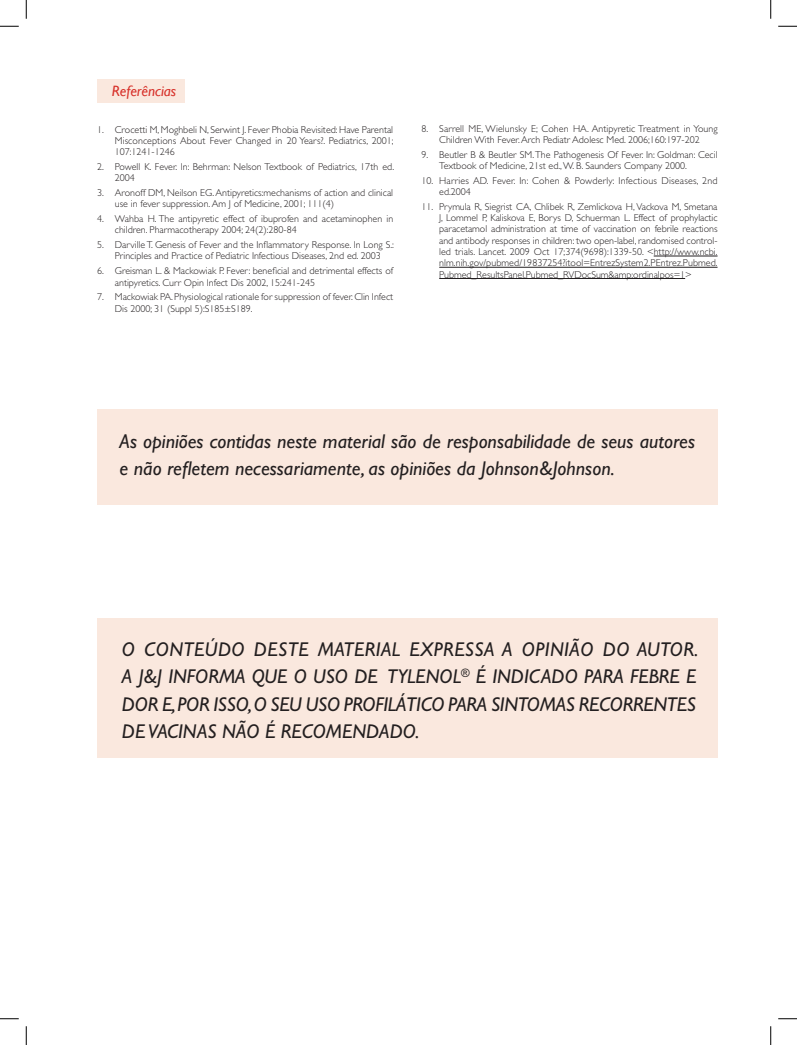
<style>
.page{position:relative;width:797px;height:1045px;background:#fff}
.page>*{position:absolute;margin:0;border:0;box-sizing:border-box;transform-origin:0 0}
.texto{font:italic 20px/27.5px "Gill Sans";color:#231f20}
.subtitulo{font:italic 15px "Gill Sans";color:#d7312a}
.BIBLIO{font:300 10px/11.2px "Gill Sans";color:#231f20}
.BIBLIO-2{font:300 10px/11.2px "Gill Sans";letter-spacing:.02em;color:#231f20}
</style>
<div class="page">
<div style="left:97px;top:618px;width:620px;height:139px;background:#fae8de"></div>
<div style="left:97px;top:409px;width:620px;height:96px;background:#fae8de"></div>
<div style="left:97px;top:79px;width:88px;height:24px;background:#fae8de"></div>
<hr style="left:653px;top:256px;width:64px;height:1px;background:#231f20">
<hr style="left:439px;top:267px;width:278px;height:1px;background:#231f20">
<hr style="left:439px;top:278px;width:246px;height:1px;background:#231f20">
<svg style="left:0;top:25px;width:19px;height:2px"></svg>
<svg style="left:778px;top:25px;width:19px;height:2px"></svg>
<svg style="left:0;top:1018px;width:19px;height:1px"></svg>
<svg style="left:778px;top:1018px;width:19px;height:1px"></svg>
<svg style="left:25px;top:0;width:2px;height:19px"></svg>
<svg style="left:25px;top:1026px;width:2px;height:19px"></svg>
<svg style="left:770px;top:0;width:1px;height:19px"></svg>
<svg style="left:770px;top:1026px;width:1px;height:19px"></svg>
<p class="subtitulo" style="left:112px;top:82px;width:66px">Referências</p>
<p class="BIBLIO" style="left:115px;top:124px;width:280px;text-align:justify;text-indent:-18px">1. Crocetti M, Moghbeli N, Serwint J. Fever Phobia Revisited: Have Parental Misconceptions About Fever Changed in 20 Years?. Pediatrics, 2001; 107:1241-1246</p>
<p class="BIBLIO" style="left:115px;top:161px;width:281px;text-indent:-18px">2. Powell K. Fever. In: Behrman: Nelson Textbook of Pediatrics, 17th ed.<br>2004</p>
<p class="BIBLIO" style="left:115px;top:187px;width:280px;text-indent:-18px">3. Aronoff DM, Neilson EG. Antipyretics:mechanisms of action and clinical use in fever suppression. Am J of Medicine, 2001; 111(4)</p>
<p class="BIBLIO" style="left:115px;top:213px;width:280px;text-indent:-18px">4. Wahba H. The antipyretic effect of ibuprofen and acetaminophen in children. Pharmacotherapy 2004; 24(2):280-84</p>
<p class="BIBLIO" style="left:97px;top:239px;width:298px;text-align:center">5. Darville T. Genesis of Fever and the Inflammatory Response. In Long S.:<br>Principles and Practice of Pediatric Infectious Diseases, 2nd ed. 2003</p>
<p class="BIBLIO" style="left:115px;top:265px;width:280px;text-indent:-18px">6. Greisman L. &amp; Mackowiak P. Fever: beneficial and detrimental effects of antipyretics. Curr Opin Infect Dis 2002, 15:241-245</p>
<p class="BIBLIO" style="left:115px;top:291px;width:280px;text-indent:-18px">7. Mackowiak PA. Physiological rationale for suppression of fever. Clin Infect<br>Dis 2000; 31 (Suppl 5):S185±S189.</p>
<p class="BIBLIO" style="left:421px;top:123px;width:298px;text-align:center">8. Sarrell ME, Wielunsky E; Cohen HA. Antipyretic Treatment in Young<br>Children With Fever. Arch Pediatr Adolesc Med. 2006;160:197-202</p>
<p class="BIBLIO" style="left:439px;top:149px;width:280px;text-indent:-18px">9. Beutler B &amp; Beutler SM. The Pathogenesis Of Fever. In: Goldman: Cecil<br>Textbook of Medicine, 21st ed., W. B. Saunders Company 2000.</p>
<p class="BIBLIO-2" style="left:439px;top:175px;width:280px;text-indent:-18px">10. Harries AD. Fever. In: Cohen &amp; Powderly: Infectious Diseases, 2nd ed.2004</p>
<p class="BIBLIO" style="left:439px;top:201px;width:280px;text-align:justify;text-indent:-18px">11. Prymula R, Siegrist CA, Chlibek R, Zemlickova H, Vackova M, Smetana J, Lommel P, Kaliskova E, Borys D, Schuerman L. Effect of prophylactic paracetamol administration at time of vaccination on febrile reactions and antibody responses in children: two open-label, randomised control&shy;led trials. Lancet. 2009 Oct 17;374(9698):1339-50. &lt;http://www.ncbi. nlm.nih.gov/pubmed/19837254?itool=EntrezSystem2.PEntrez.Pubmed.<br>Pubmed_ResultsPanel.Pubmed_RVDocSum&amp;amp;ordinalpos=1&gt;</p>
<p class="texto" style="left:120px;top:427px;width:577px">As opiniões contidas neste material são de responsabilidade de seus autores e não refletem necessariamente, as opiniões da Johnson&amp;Johnson.</p>
<p class="texto" style="left:122px;top:635px;width:578px">O CONTEÚDO DESTE MATERIAL EXPRESSA A OPINIÃO DO AUTOR.<br>A J&amp;J INFORMA QUE O USO DE TYLENOL<sup>®</sup> É INDICADO PARA FEBRE E DOR E, POR ISSO, O SEU USO PROFILÁTICO PARA SINTOMAS RECORRENTES DE VACINAS NÃO É RECOMENDADO.</p>
</div>
